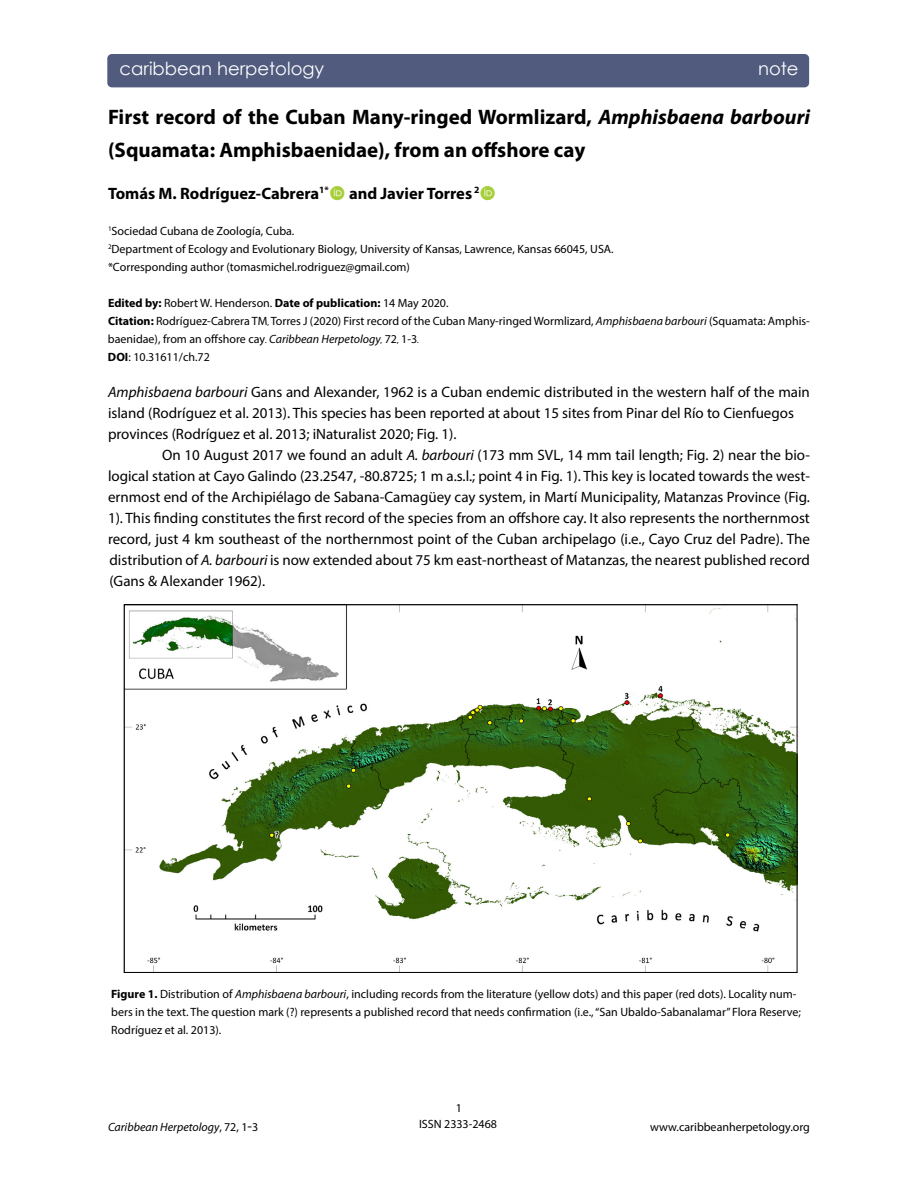
<style>
.page{position:relative;width:918px;height:1188px;background:#fff}
.page>*{position:absolute;margin:0;border:0;box-sizing:border-box;transform-origin:0 0}
.t1{font:700 21px/33px "Myriad Pro";color:#000}
.t2{font:18px "Century Gothic";color:#fff}
.t3{font:700 16.5px "Myriad Pro";color:#000}
.t4{font:15px/21px "Myriad Pro";color:#000}
.t5{font:12px/18px "Myriad Pro";color:#000}
.t6{font:italic 12px "Myriad Pro";color:#000}
.s1{font-style:italic}
.s2{font-weight:700}
.s3{font-style:normal}
.s4{font-style:normal;font-size:15px}
</style>
<div class="page">
<div style="left:107px;top:54px;width:702px;height:33px;background:#505b7e;border-radius:5px"></div>
<img style="left:126px;top:607px;width:669px;height:364px">
<p class="t2" style="left:120px;top:58px;width:206px">caribbean herpetology</p>
<p class="t2" style="left:758px;top:58px;width:42px">note</p>
<h1 class="t1" style="left:108px;top:99px;width:704px">First record of the Cuban Many-ringed Wormlizard, <span class="s1">Amphisbaena barbouri </span>(Squamata: Amphisbaenidae), from an offshore cay</h1>
<p class="t3" style="left:108px;top:182px;width:373px">Tomás M. Rodríguez-Cabrera<sup>1*</sup> and Javier Torres <sup>2</sup></p>
<p class="t5" style="left:108px;top:222px;width:507px"><sup>1</sup>Sociedad Cubana de Zoología, Cuba.<br><sup>2</sup>Department of Ecology and Evolutionary Biology, University of Kansas, Lawrence, Kansas 66045, USA. *Corresponding author (tomasmichel.rodriguez@gmail.com)</p>
<p class="t5" style="left:108px;top:294px;width:703px"><span class="s2">Edited by:</span> Robert W. Henderson. <span class="s2">Date of publication:</span> 14 May 2020.<br><span class="s2">Citation:</span> Rodríguez-Cabrera TM, Torres J (2020) First record of the Cuban Many-ringed Wormlizard, <span class="s1">Amphisbaena barbouri</span> (Squamata: Amphis&shy;baenidae), from an offshore cay. <span class="s1">Caribbean Herpetology</span>, 72, 1-3.<br><span class="s2">DOI</span>: 10.31611/ch.72</p>
<p class="t4" style="left:108px;top:381px;width:703px"><span class="s1">Amphisbaena barbouri</span> Gans and Alexander, 1962 is a Cuban endemic distributed in the western half of the main island (Rodríguez et al. 2013). This species has been reported at about 15 sites from Pinar del Río to Cienfuegos provinces (Rodríguez et al. 2013; iNaturalist 2020; Fig. 1).</p>
<p class="t4" style="left:108px;top:444px;width:704px;text-align:justify;text-indent:54px">On 10 August 2017 we found an adult <span class="s1">A. barbouri</span> (173 mm SVL, 14 mm tail length; Fig. 2) near the bio&shy;logical station at Cayo Galindo (23.2547, -80.8725; 1 m a.s.l.; point 4 in Fig. 1). This key is located towards the west&shy;ernmost end of the Archipiélago de Sabana-Camagüey cay system, in Martí Municipality, Matanzas Province (Fig.<br>1). This finding constitutes the first record of the species from an offshore cay. It also represents the northernmost record, just 4 km southeast of the northernmost point of the Cuban archipelago (i.e., Cayo Cruz del Padre). The distribution of <span class="s1">A. barbouri</span> is now extended about 75 km east-northeast of Matanzas, the nearest published record (Gans &amp; Alexander 1962).</p>
<p class="t5" style="left:111px;top:985px;width:691px"><span class="s2">Figure 1.</span> Distribution of <span class="s1">Amphisbaena barbouri</span>, including records from the literature (yellow dots) and this paper (red dots). Locality num&shy;bers in the text. The question mark (?) represents a published record that needs confirmation (i.e., “San Ubaldo-Sabanalamar” Flora Reserve;<br>Rodríguez et al. 2013).</p>
<p class="t5" style="left:419px;top:1100px;width:80px;line-height:16.2px;text-align:center">1<br>ISSN 2333-2468</p>
<p class="t6" style="left:108px;top:1119px;width:152px">Caribbean Herpetology<span class="s3">, 72, 1</span><span class="s4">-</span><span class="s3">3</span></p>
<p class="t5" style="left:650px;top:1117px;width:161px">www.caribbeanherpetology.org</p>
</div>
